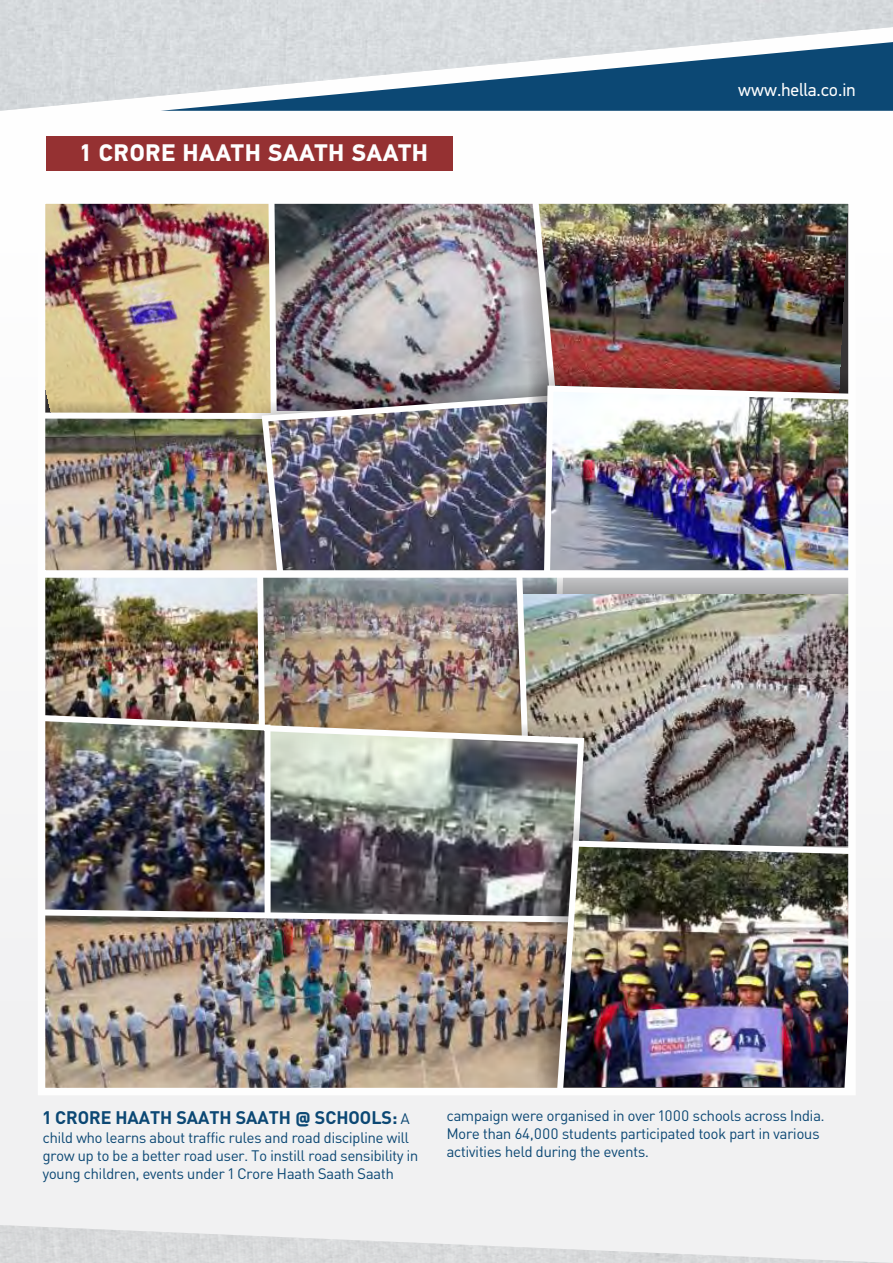
<style>
.page{position:relative;width:893px;height:1263px;background:#fff}
.page>*{position:absolute;margin:0;border:0;box-sizing:border-box;transform-origin:0 0}
.t1{font:700 24px "Hella DIN Universal";letter-spacing:.02em;color:#fefefe}
.t2{font:700 18px "Sapient Sans";color:#0c4874}
.t3{font:18px "Hella DIN Universal";color:#fefefe}
.t4{font:15px/18.1px "Sapient Sans";color:#0c4874}
.s1{font-weight:400;font-size:15px}
</style>
<div class="page">
<div style="left:0;top:0;width:893px;height:1263px;background:linear-gradient(to right,#f3f2f3,#f7f7f7)"></div>
<img style="left:0;top:0;width:893px;height:111px">
<svg style="left:161px;top:42px;width:732px;height:69px"></svg>
<img style="left:0;top:1225px;width:893px;height:38px">
<div style="left:46px;top:136px;width:406px;height:34px;background:#953132"></div>
<img style="left:47px;top:578px;width:207px;height:115px">
<img style="left:254px;top:578px;width:238px;height:127px">
<svg style="left:492px;top:578px;width:21px;height:127px;background:#928686"></svg>
<img style="left:513px;top:578px;width:334px;height:237px">
<img style="left:256px;top:705px;width:347px;height:110px">
<img style="left:274px;top:722px;width:313px;height:184px">
<img style="left:47px;top:693px;width:209px;height:17px">
<img style="left:47px;top:710px;width:227px;height:196px">
<img style="left:47px;top:906px;width:484px;height:180px">
<div style="left:531px;top:815px;width:321px;height:276px;background:#373435;opacity:.78"></div>
<img style="left:553px;top:837px;width:294px;height:249px">
<div style="left:38px;top:569px;width:818px;height:526px;border:8px solid #fefefe"></div>
<img style="left:47px;top:205px;width:218px;height:193px">
<img style="left:47px;top:398px;width:198px;height:171px">
<img style="left:265px;top:205px;width:244px;height:170px">
<img style="left:245px;top:375px;width:264px;height:194px">
<img style="left:258px;top:387px;width:263px;height:182px">
<svg style="left:509px;top:205px;width:18px;height:272px;background:#9b9aa4"></svg>
<img style="left:527px;top:205px;width:320px;height:158px">
<div style="left:521px;top:363px;width:331px;height:211px;background:#373435;opacity:.78"></div>
<img style="left:540px;top:382px;width:307px;height:187px">
<div style="left:38px;top:196px;width:818px;height:382px;border:8px solid #fefefe"></div>
<h1 class="t1" style="left:78px;top:143px;width:351px">1 CRORE HAATH SAATH SAATH</h1>
<p class="t3" style="left:738px;top:82px;width:119px">www.hella.co.in</p>
<p class="t2" style="left:43px;top:1106px;width:368px">1 CRORE HAATH SAATH SAATH @ SCHOOLS: <span class="s1">A</span></p>
<p class="t4" style="left:43px;top:1128px;width:377px">child who learns about traffic rules and road discipline will grow up to be a better road user. To instill road sensibility in young children, events under 1 Crore Haath Saath Saath</p>
<p class="t4" style="left:447px;top:1106px;width:379px">campaign were organised in over 1000 schools across India.<br>More than 64,000 students participated took part in various activities held during the events.</p>
</div>
